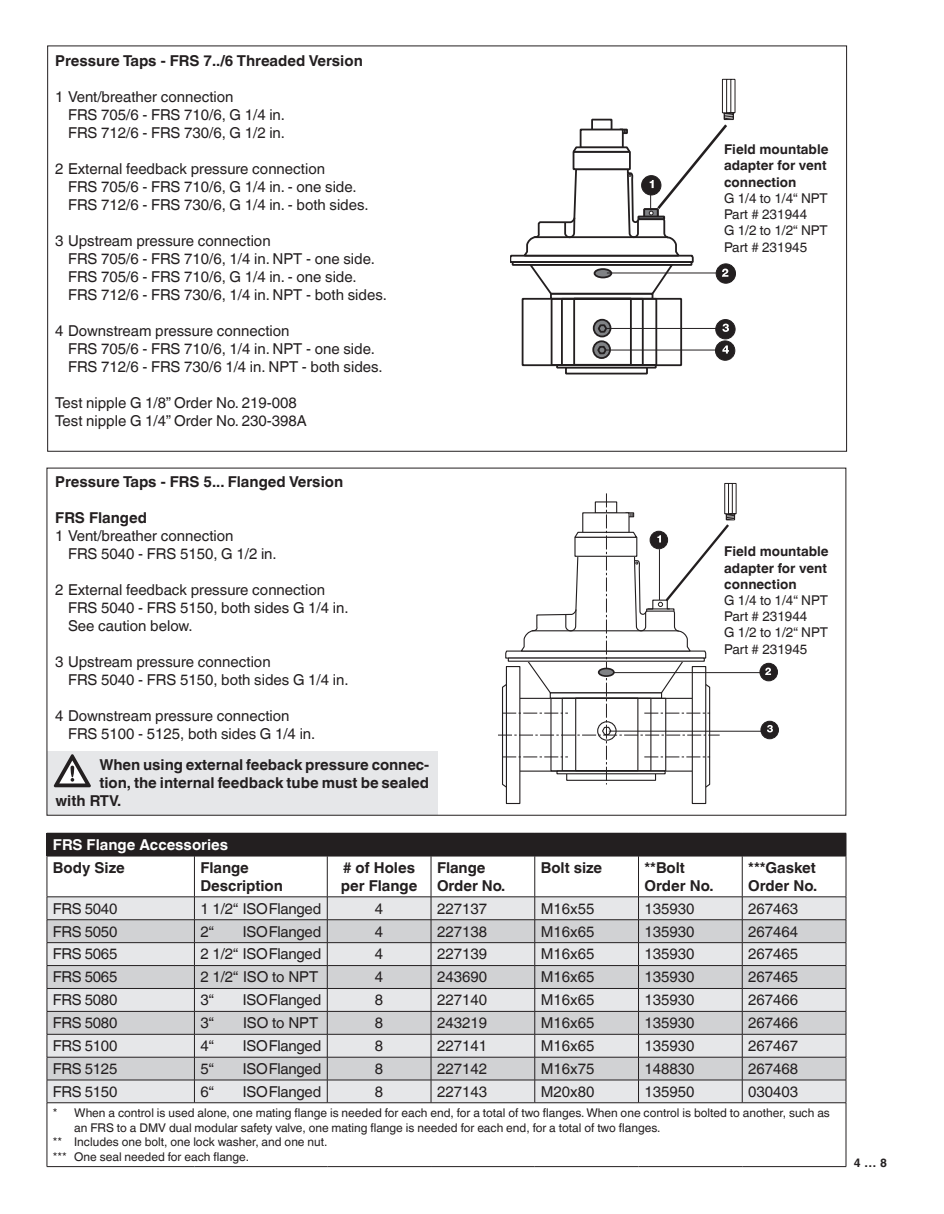
<style>
.page{position:relative;width:944px;height:1214px;background:#fff}
.page>*{position:absolute;margin:0;border:0;box-sizing:border-box;transform-origin:0 0}
.t1{font:15px/18px "Helvetica World";color:#231f20}
.t2{font:700 15px/18px "Helvetica World";color:#231f20}
.t3{font:700 15px "Helvetica World";color:#fff}
.t4{font:13.5px/16.2px "Helvetica World";color:#231f20}
.t5{font:700 13.5px/16.2px "Helvetica World";color:#231f20}
.t6{font:12px "Helvetica World";color:#231f20}
.t7{font:700 12px "Helvetica World";color:#231f20}
</style>
<div class="page">
<div style="left:761px;top:721px;width:17px;height:17px;background:#231f20;border-radius:50%"></div>
<div style="left:760px;top:721px;width:18px;height:18px;border:1px solid #231f20;border-radius:50%"></div>
<svg style="left:767px;top:725px;width:6px;height:7px"></svg>
<div style="left:760px;top:663px;width:17px;height:18px;background:#231f20;border-radius:50%"></div>
<div style="left:759px;top:663px;width:18px;height:18px;border:1px solid #231f20;border-radius:50%"></div>
<svg style="left:765px;top:667px;width:6px;height:8px"></svg>
<div style="left:506px;top:666px;width:14px;height:138px;border:1px solid #231f20"></div>
<div style="left:691px;top:666px;width:15px;height:138px;border:1px solid #231f20"></div>
<hr style="left:610px;top:672px;width:151px;height:1px;background:#231f20">
<hr style="left:608px;top:731px;width:155px;height:1px;background:#231f20">
<svg style="left:498px;top:483px;width:238px;height:306px"></svg>
<div style="left:565px;top:366px;width:83px;height:8px;border:2px solid #231f20"></div>
<div style="left:556px;top:364px;width:100px;height:4px;border:2px solid #231f20"></div>
<svg style="left:510px;top:79px;width:225px;height:288px"></svg>
<hr style="left:47px;top:1103px;width:1px;height:63px;background:#231f20">
<hr style="left:845px;top:1103px;width:1px;height:63px;background:#231f20">
<hr style="left:47px;top:1166px;width:147px;height:1px;background:#231f20">
<hr style="left:194px;top:1166px;width:133px;height:1px;background:#231f20">
<hr style="left:327px;top:1166px;width:104px;height:1px;background:#231f20">
<hr style="left:431px;top:1166px;width:103px;height:1px;background:#231f20">
<hr style="left:534px;top:1166px;width:104px;height:1px;background:#231f20">
<hr style="left:638px;top:1166px;width:104px;height:1px;background:#231f20">
<hr style="left:742px;top:1166px;width:104px;height:1px;background:#231f20">
<svg style="left:47px;top:833px;width:799px;height:269px;background:#c9c9cb"></svg>
<hr style="left:47px;top:1102px;width:147px;height:1px;background:#231f20">
<hr style="left:194px;top:1102px;width:133px;height:1px;background:#231f20">
<hr style="left:327px;top:1102px;width:104px;height:1px;background:#231f20">
<hr style="left:431px;top:1102px;width:103px;height:1px;background:#231f20">
<hr style="left:534px;top:1102px;width:104px;height:1px;background:#231f20">
<hr style="left:638px;top:1102px;width:104px;height:1px;background:#231f20">
<hr style="left:742px;top:1102px;width:104px;height:1px;background:#231f20">
<div style="left:47px;top:751px;width:390px;height:64px;background:#e6e7e9"></div>
<svg style="left:54px;top:754px;width:37px;height:33px"></svg>
<p class="t2" style="left:55px;top:52px;width:309px">Pressure Taps - FRS 7../6 Threaded Version</p>
<p class="t1" style="left:68px;top:89px;width:218px;text-indent:-13px">1 Vent/breather connection<br>FRS 705/6 - FRS 710/6, G 1/4 in.<br>FRS 712/6 - FRS 730/6, G 1/2 in.</p>
<p class="t1" style="left:68px;top:161px;width:302px;text-indent:-13px">2 External feedback pressure connection<br>FRS 705/6 - FRS 710/6, G 1/4 in. - one side.<br>FRS 712/6 - FRS 730/6, G 1/4 in. - both sides.</p>
<p class="t1" style="left:68px;top:233px;width:320px;text-indent:-13px">3 Upstream pressure connection<br>FRS 705/6 - FRS 710/6, 1/4 in. NPT - one side.<br>FRS 705/6 - FRS 710/6, G 1/4 in. - one side.<br>FRS 712/6 - FRS 730/6, 1/4 in. NPT - both sides.</p>
<p class="t1" style="left:68px;top:323px;width:316px;text-indent:-13px">4 Downstream pressure connection<br>FRS 705/6 - FRS 710/6, 1/4 in. NPT - one side.<br>FRS 712/6 - FRS 730/6 1/4 in. NPT - both sides.</p>
<p class="t1" style="left:55px;top:395px;width:253px">Test nipple G 1/8” Order No. 219-008<br>Test nipple G 1/4” Order No. 230-398A</p>
<p class="t2" style="left:55px;top:473px;width:289px">Pressure Taps - FRS 5... Flanged Version</p>
<p class="t2" style="left:55px;top:509px;width:93px">FRS Flanged</p>
<p class="t1" style="left:68px;top:528px;width:210px;text-indent:-13px">1 Vent/breather connection<br>FRS 5040 - FRS 5150, G 1/2 in.</p>
<p class="t1" style="left:68px;top:582px;width:282px;text-indent:-13px">2 External feedback pressure connection<br>FRS 5040 - FRS 5150, both sides G 1/4 in.<br>See caution below.</p>
<p class="t1" style="left:68px;top:654px;width:282px;text-indent:-13px">3 Upstream pressure connection<br>FRS 5040 - FRS 5150, both sides G 1/4 in.</p>
<p class="t1" style="left:68px;top:708px;width:249px;text-indent:-13px">4 Downstream pressure connection<br>FRS 5100 - 5125, both sides G 1/4 in.</p>
<p class="t2" style="left:99px;top:756px;width:331px">When using external feeback pressure connec-</p>
<p class="t2" style="left:99px;top:774px;width:331px">tion, the internal feedback tube must be sealed</p>
<p class="t2" style="left:55px;top:792px;width:67px">with RTV.</p>
<p class="t5" style="left:724px;top:141px;width:106px">Field mountable adapter for vent connection</p>
<p class="t4" style="left:724px;top:191px;width:105px">G 1/4 to 1/4“ NPT<br>Part # 231944<br>G 1/2 to 1/2“ NPT<br>Part # 231945</p>
<p class="t5" style="left:724px;top:543px;width:106px">Field mountable adapter for vent connection</p>
<p class="t4" style="left:724px;top:593px;width:105px">G 1/4 to 1/4“ NPT<br>Part # 231944<br>G 1/2 to 1/2“ NPT<br>Part # 231945</p>
<p class="t3" style="left:53px;top:839px;width:177px">FRS Flange Accessories</p>
<p class="t2" style="left:53px;top:858px;width:73px">Body Size</p>
<p class="t2" style="left:200px;top:860px;width:84px">Flange<br>Description</p>
<p class="t2" style="left:341px;top:860px;width:78px"># of Holes per Flange</p>
<p class="t2" style="left:437px;top:860px;width:70px">Flange<br>Order No.</p>
<p class="t2" style="left:540px;top:860px;width:63px">Bolt size</p>
<p class="t2" style="left:644px;top:860px;width:70px">**Bolt<br>Order No.</p>
<p class="t2" style="left:748px;top:860px;width:70px">***Gasket<br>Order No.</p>
<p class="t1" style="left:53px;top:900px;width:66px">FRS 5040</p>
<p class="t1" style="left:200px;top:900px;width:122px">1 1/2“ ISO Flanged</p>
<p class="t1" style="left:375px;top:900px;width:10px">4</p>
<p class="t1" style="left:437px;top:900px;width:52px">227137</p>
<p class="t1" style="left:540px;top:900px;width:55px">M16x55</p>
<p class="t1" style="left:644px;top:900px;width:52px">135930</p>
<p class="t1" style="left:748px;top:900px;width:52px">267463</p>
<p class="t1" style="left:53px;top:923px;width:66px">FRS 5050</p>
<p class="t1" style="left:200px;top:923px;width:15px">2“</p>
<p class="t1" style="left:243px;top:923px;width:80px">ISO Flanged</p>
<p class="t1" style="left:375px;top:923px;width:10px">4</p>
<p class="t1" style="left:437px;top:923px;width:52px">227138</p>
<p class="t1" style="left:540px;top:923px;width:55px">M16x65</p>
<p class="t1" style="left:644px;top:923px;width:52px">135930</p>
<p class="t1" style="left:748px;top:923px;width:52px">267464</p>
<p class="t1" style="left:53px;top:946px;width:66px">FRS 5065</p>
<p class="t1" style="left:200px;top:946px;width:122px">2 1/2“ ISO Flanged</p>
<p class="t1" style="left:375px;top:946px;width:10px">4</p>
<p class="t1" style="left:437px;top:946px;width:52px">227139</p>
<p class="t1" style="left:540px;top:946px;width:55px">M16x65</p>
<p class="t1" style="left:644px;top:946px;width:52px">135930</p>
<p class="t1" style="left:748px;top:946px;width:52px">267465</p>
<p class="t1" style="left:53px;top:969px;width:66px">FRS 5065</p>
<p class="t1" style="left:200px;top:969px;width:119px">2 1/2“ ISO to NPT</p>
<p class="t1" style="left:375px;top:969px;width:10px">4</p>
<p class="t1" style="left:437px;top:969px;width:52px">243690</p>
<p class="t1" style="left:540px;top:969px;width:55px">M16x65</p>
<p class="t1" style="left:644px;top:969px;width:52px">135930</p>
<p class="t1" style="left:748px;top:969px;width:52px">267465</p>
<p class="t1" style="left:53px;top:992px;width:66px">FRS 5080</p>
<p class="t1" style="left:200px;top:992px;width:15px">3“</p>
<p class="t1" style="left:243px;top:992px;width:80px">ISO Flanged</p>
<p class="t1" style="left:375px;top:992px;width:10px">8</p>
<p class="t1" style="left:437px;top:992px;width:52px">227140</p>
<p class="t1" style="left:540px;top:992px;width:55px">M16x65</p>
<p class="t1" style="left:644px;top:992px;width:52px">135930</p>
<p class="t1" style="left:748px;top:992px;width:52px">267466</p>
<p class="t1" style="left:53px;top:1015px;width:66px">FRS 5080</p>
<p class="t1" style="left:200px;top:1015px;width:15px">3“</p>
<p class="t1" style="left:243px;top:1015px;width:77px">ISO to NPT</p>
<p class="t1" style="left:375px;top:1015px;width:10px">8</p>
<p class="t1" style="left:437px;top:1015px;width:52px">243219</p>
<p class="t1" style="left:540px;top:1015px;width:55px">M16x65</p>
<p class="t1" style="left:644px;top:1015px;width:52px">135930</p>
<p class="t1" style="left:748px;top:1015px;width:52px">267466</p>
<p class="t1" style="left:53px;top:1038px;width:66px">FRS 5100</p>
<p class="t1" style="left:200px;top:1038px;width:15px">4“</p>
<p class="t1" style="left:243px;top:1038px;width:80px">ISO Flanged</p>
<p class="t1" style="left:375px;top:1038px;width:10px">8</p>
<p class="t1" style="left:437px;top:1038px;width:52px">227141</p>
<p class="t1" style="left:540px;top:1038px;width:55px">M16x65</p>
<p class="t1" style="left:644px;top:1038px;width:52px">135930</p>
<p class="t1" style="left:748px;top:1038px;width:52px">267467</p>
<p class="t1" style="left:53px;top:1061px;width:66px">FRS 5125</p>
<p class="t1" style="left:200px;top:1061px;width:15px">5“</p>
<p class="t1" style="left:243px;top:1061px;width:80px">ISO Flanged</p>
<p class="t1" style="left:375px;top:1061px;width:10px">8</p>
<p class="t1" style="left:437px;top:1061px;width:52px">227142</p>
<p class="t1" style="left:540px;top:1061px;width:55px">M16x75</p>
<p class="t1" style="left:644px;top:1061px;width:52px">148830</p>
<p class="t1" style="left:748px;top:1061px;width:52px">267468</p>
<p class="t1" style="left:53px;top:1083px;width:66px">FRS 5150</p>
<p class="t1" style="left:200px;top:1083px;width:15px">6“</p>
<p class="t1" style="left:243px;top:1083px;width:80px">ISO Flanged</p>
<p class="t1" style="left:375px;top:1083px;width:10px">8</p>
<p class="t1" style="left:437px;top:1083px;width:52px">227143</p>
<p class="t1" style="left:540px;top:1083px;width:55px">M20x80</p>
<p class="t1" style="left:644px;top:1083px;width:52px">135950</p>
<p class="t1" style="left:748px;top:1083px;width:52px">030403</p>
<p class="t6" style="left:53px;top:1106px;width:778px">* When a control is used alone, one mating flange is needed for each end, for a total of two flanges. When one control is bolted to another, such as</p>
<p class="t6" style="left:74px;top:1120px;width:588px">an FRS to a DMV dual modular safety valve, one mating flange is needed for each end, for a total of two flanges.</p>
<p class="t6" style="left:53px;top:1137px;width:276px">** Includes one bolt, one lock washer, and one nut.</p>
<p class="t6" style="left:53px;top:1149px;width:198px">*** One seal needed for each flange.</p>
<p class="t7" style="left:853px;top:1158px;width:35px">4 … 8</p>
</div>
